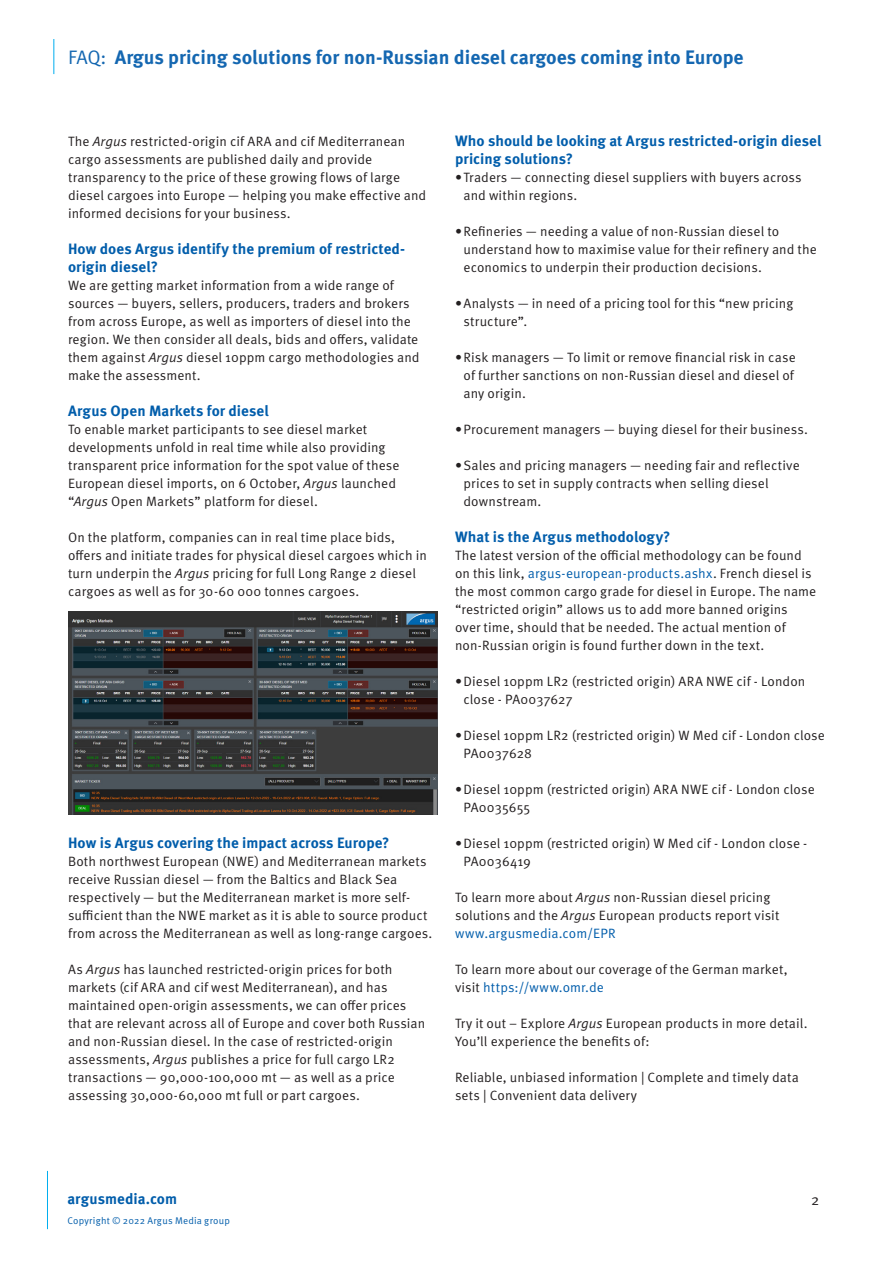
<style>
.page{position:relative;width:893px;height:1263px;background:#fff}
.page>*{position:absolute;margin:0;border:0;box-sizing:border-box;transform-origin:0 0}
.White_paper_title_an{font:700 19.5px "Meta Pro";color:#1467b1}
.H2_-_Sub_header{font:700 15px/18px "Meta Pro";letter-spacing:.005em;color:#015dab}
.footer_copyright{font:700 15px "Meta Pro";color:#015dab}
.Page_numbers{font:15px "Meta Pro Norm";color:#231f20}
.P3_-_Body_copy{font:13.5px/18px "Meta Pro Norm";letter-spacing:.005em;color:#231f20}
.footer_copyright-2{font:9.75px "Meta Pro Norm";letter-spacing:.025em;color:#015dab}
.s1{font-family:"Meta Pro Norm";font-weight:400}
.s2{font-family:"Meta Pro Norm Ita"}
.s3{color:#015dab}
</style>
<div class="page">
<hr style="left:53px;top:39px;width:1px;height:35px;background:#00aeef">
<hr style="left:47px;top:1171px;width:1px;height:58px;background:#00aeef">
<img style="left:68px;top:612px;width:370px;height:203px">
<p class="White_paper_title_an" style="left:68px;top:42px;width:677px"><span class="s1">FAQ:</span> Argus pricing solutions for non-Russian diesel cargoes coming into Europe</p>
<p class="P3_-_Body_copy" style="left:68px;top:131px;width:360px">The <span class="s2">Argus</span> restricted-origin cif ARA and cif Mediterranean cargo assessments are published daily and provide transparency to the price of these growing flows of large diesel cargoes into Europe — helping you make effective and informed decisions for your business.</p>
<p class="H2_-_Sub_header" style="left:68px;top:238px;width:339px">How does Argus identify the premium of restricted&shy;origin diesel?</p>
<p class="P3_-_Body_copy" style="left:68px;top:275px;width:353px">We are getting market information from a wide range of sources — buyers, sellers, producers, traders and brokers from across Europe, as well as importers of diesel into the region. We then consider all deals, bids and offers, validate them against <span class="s2">Argus</span> diesel 10ppm cargo methodologies and make the assessment.</p>
<p class="H2_-_Sub_header" style="left:68px;top:400px;width:202px">Argus Open Markets for diesel</p>
<p class="P3_-_Body_copy" style="left:68px;top:419px;width:333px">To enable market participants to see diesel market developments unfold in real time while also providing transparent price information for the spot value of these European diesel imports, on 6 October, <span class="s2">Argus</span> launched “<span class="s2">Argus</span> Open Markets” platform for diesel.</p>
<p class="P3_-_Body_copy" style="left:68px;top:527px;width:360px">On the platform, companies can in real time place bids, offers and initiate trades for physical diesel cargoes which in turn underpin the <span class="s2">Argus</span> pricing for full Long Range 2 diesel cargoes as well as for 30-60 000 tonnes cargoes.</p>
<p class="H2_-_Sub_header" style="left:68px;top:832px;width:323px">How is Argus covering the impact across Europe?</p>
<p class="P3_-_Body_copy" style="left:68px;top:851px;width:366px">Both northwest European (NWE) and Mediterranean markets receive Russian diesel — from the Baltics and Black Sea respectively — but the Mediterranean market is more self&shy;sufficient than the NWE market as it is able to source product from across the Mediterranean as well as long-range cargoes.</p>
<p class="P3_-_Body_copy" style="left:68px;top:959px;width:359px">As <span class="s2">Argus</span> has launched restricted-origin prices for both markets (cif ARA and cif west Mediterranean), and has maintained open-origin assessments, we can offer prices that are relevant across all of Europe and cover both Russian and non-Russian diesel. In the case of restricted-origin assessments, <span class="s2">Argus</span> publishes a price for full cargo LR2 transactions — 90,000-100,000 mt — as well as a price assessing 30,000-60,000 mt full or part cargoes.</p>
<p class="H2_-_Sub_header" style="left:455px;top:130px;width:368px">Who should be looking at Argus restricted-origin diesel pricing solutions?</p>
<p class="P3_-_Body_copy" style="left:463px;top:167px;width:340px;text-indent:-9px">• Traders — connecting diesel suppliers with buyers across and within regions.</p>
<p class="P3_-_Body_copy" style="left:463px;top:221px;width:355px;text-indent:-9px">• Refineries — needing a value of non-Russian diesel to understand how to maximise value for their refinery and the economics to underpin their production decisions.</p>
<p class="P3_-_Body_copy" style="left:463px;top:293px;width:331px;text-indent:-9px">• Analysts — in need of a pricing tool for this “new pricing structure”.</p>
<p class="P3_-_Body_copy" style="left:463px;top:347px;width:334px;text-indent:-9px">• Risk managers — To limit or remove financial risk in case of further sanctions on non-Russian diesel and diesel of any origin.</p>
<p class="P3_-_Body_copy" style="left:455px;top:419px;width:354px">• Procurement managers — buying diesel for their business.</p>
<p class="P3_-_Body_copy" style="left:463px;top:455px;width:338px;text-indent:-9px">• Sales and pricing managers — needing fair and reflective prices to set in supply contracts when selling diesel downstream.</p>
<p class="H2_-_Sub_header" style="left:455px;top:526px;width:217px">What is the Argus methodology?</p>
<p class="P3_-_Body_copy" style="left:455px;top:545px;width:363px">The latest version of the official methodology can be found on this link, <span class="s3">argus-european-products.ashx</span>. French diesel is the most common cargo grade for diesel in Europe. The name “restricted origin” allows us to add more banned origins over time, should that be needed. The actual mention of non‑Russian origin is found further down in the text.</p>
<p class="P3_-_Body_copy" style="left:463px;top:671px;width:343px;text-indent:-9px">• Diesel 10ppm LR2 (restricted origin) ARA NWE cif - London close - PA0037627</p>
<p class="P3_-_Body_copy" style="left:463px;top:725px;width:363px;text-indent:-9px">• Diesel 10ppm LR2 (restricted origin) W Med cif - London close<br>PA0037628</p>
<p class="P3_-_Body_copy" style="left:463px;top:779px;width:353px;text-indent:-9px">• Diesel 10ppm (restricted origin) ARA NWE cif - London close<br>PA0035655</p>
<p class="P3_-_Body_copy" style="left:463px;top:833px;width:345px;text-indent:-9px">• Diesel 10ppm (restricted origin) W Med cif - London close -<br>PA0036419</p>
<p class="P3_-_Body_copy" style="left:455px;top:887px;width:326px">To learn more about <span class="s2">Argus</span> non-Russian diesel pricing solutions and the <span class="s2">Argus</span> European products report visit <span class="s3">www.argusmedia.com/EPR</span></p>
<p class="P3_-_Body_copy" style="left:455px;top:959px;width:334px">To learn more about our coverage of the German market, visit <span class="s3">https://www.omr.de</span></p>
<p class="P3_-_Body_copy" style="left:455px;top:1013px;width:354px">Try it out – Explore <span class="s2">Argus</span> European products in more detail.<br>You’ll experience the benefits of:</p>
<p class="P3_-_Body_copy" style="left:455px;top:1067px;width:345px">Reliable, unbiased information | Complete and timely data sets | Convenient data delivery</p>
<p class="footer_copyright" style="left:67px;top:1187px;width:111px">argusmedia.com</p>
<p class="footer_copyright-2" style="left:67px;top:1214px;width:164px">Copyright © 2022 Argus Media group</p>
<p class="Page_numbers" style="left:811px;top:1188px;width:10px">2</p>
</div>
